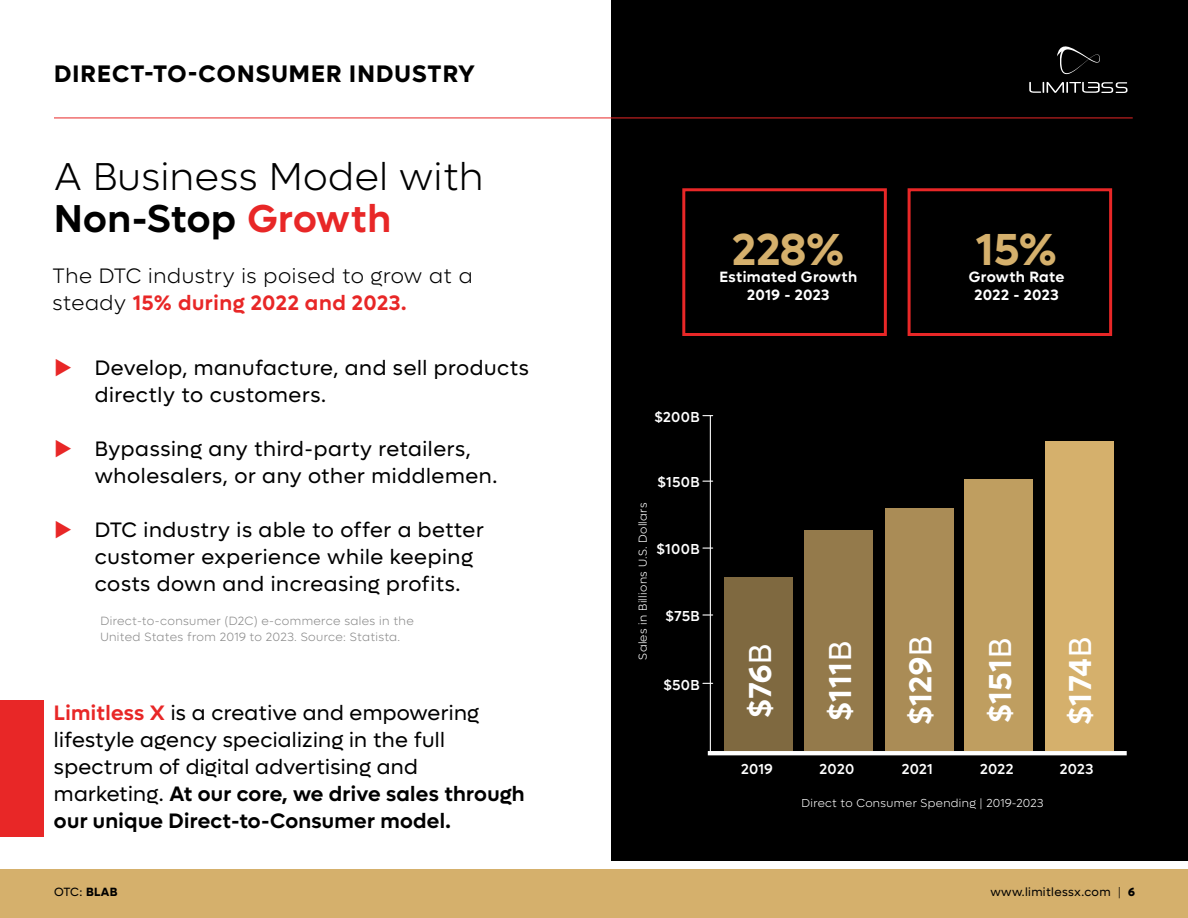
<style>
.page{position:relative;width:1188px;height:918px;background:#fff}
.page>*{position:absolute;margin:0;border:0;box-sizing:border-box;transform-origin:0 0}
.t1{font:600 45px "Lufga";color:#d5b06c}
.t2{font:300 39px/42px "Lufga";letter-spacing:.015em;color:#000}
.t3{font:600 31.95px "Lufga";letter-spacing:.03em;color:#fff}
.t4{font:700 24px "Lufga";letter-spacing:.05em;color:#000}
.t5{font:21px/27px "Lufga";letter-spacing:.03em;color:#000}
.t6{font:300 21px/27px "Lufga";letter-spacing:.03em;color:#000}
.t7{font:600 15px "Lufga";letter-spacing:.02em;color:#fff}
.t8{font:500 14.55px "Lufga";letter-spacing:.02em;color:#fff}
.t9{font:300 12px/16.5px "Lufga";letter-spacing:.03em;color:#8a8a8a}
.t10{font:12px "Lufga";letter-spacing:.03em;color:#000}
.t11{font:300 11.55px "Lufga";letter-spacing:.03em;color:#fff}
.s1{font-weight:600}
.s2{font-weight:600;color:#e82727}
.s3{color:#e82727}
.s4{font-weight:400}
.s5{font-weight:700}
.s6{font-weight:300}
</style>
<div class="page">
<div style="left:0;top:869px;width:1188px;height:49px;background:#d5b06c"></div>
<div style="left:611px;top:0;width:577px;height:861px;background:#000"></div>
<div style="left:724px;top:577px;width:69px;height:174px;background:#7f6940"></div>
<div style="left:805px;top:530px;width:68px;height:221px;background:#947a4b"></div>
<div style="left:885px;top:508px;width:68px;height:243px;background:#aa8c56"></div>
<div style="left:965px;top:479px;width:68px;height:272px;background:#bf9e60"></div>
<div style="left:1045px;top:442px;width:69px;height:309px;background:#d5b06c"></div>
<hr style="left:710px;top:416px;width:1px;height:337px;background:#fff">
<svg style="left:703px;top:614px;width:10px;height:2px"></svg>
<hr style="left:708px;top:751px;width:419px;height:4px;background:#fff">
<hr style="left:54px;top:118px;width:1079px;height:1px;background:#e82727">
<svg style="left:1029px;top:46px;width:99px;height:47px"></svg>
<svg style="left:682px;top:188px;width:205px;height:148px"></svg>
<svg style="left:907px;top:188px;width:206px;height:148px"></svg>
<div style="left:0;top:701px;width:43px;height:136px;background:#e82727"></div>
<p class="t4" style="left:54px;top:59px;width:422px">DIRECT-TO-CONSUMER INDUSTRY</p>
<h2 class="t2" style="left:54px;top:155px;width:431px">A Business Model with<br><span class="s1">Non-Stop</span> <span class="s2">Growth</span></h2>
<p class="t6" style="left:52px;top:263px;width:422px">The DTC industry is poised to grow at a steady <span class="s2">15% during 2022 and 2023.</span></p>
<p class="t5" style="left:95px;top:354px;width:436px;text-indent:-41px"><span class="s3">◆</span> Develop, manufacture, and sell products directly to customers.</p>
<p class="t5" style="left:95px;top:435px;width:404px;text-indent:-41px"><span class="s3">◆</span> Bypassing any third-party retailers, wholesalers, or any other middlemen.</p>
<p class="t5" style="left:95px;top:516px;width:391px;text-indent:-41px"><span class="s3">◆</span> DTC industry is able to offer a better customer experience while keeping costs down and increasing profits.</p>
<p class="t9" style="left:100px;top:613px;width:315px">Direct-to-consumer (D2C) e-commerce sales in the<br>United States from 2019 to 2023. Source: Statista.</p>
<p class="t5" style="left:54px;top:700px;width:472px"><span class="s2">Limitless X</span> is a creative and empowering lifestyle agency specializing in the full spectrum of digital advertising and marketing. <span class="s1">At our core, we drive sales through our unique Direct-to-Consumer model.</span></p>
<h1 class="t1" style="left:732px;top:223px;width:114px">228%</h1>
<p class="t7" style="left:747px;top:286px;width:84px">2019 - 2023</p>
<p class="t7" style="left:719px;top:268px;width:139px">Estimated Growth</p>
<h1 class="t1" style="left:976px;top:223px;width:83px">15%</h1>
<p class="t7" style="left:975px;top:286px;width:85px">2022 - 2023</p>
<p class="t7" style="left:969px;top:268px;width:97px">Growth Rate</p>
<p class="t8" style="left:655px;top:409px;width:47px">$200B</p>
<p class="t11" style="left:636px;top:660px;width:159px;rotate:-90deg">Sales in Billions U.S. Dollars</p>
<p class="t8" style="left:658px;top:474px;width:44px">$150B</p>
<p class="t8" style="left:657px;top:540px;width:45px">$100B</p>
<p class="t8" style="left:666px;top:608px;width:36px">$75B</p>
<p class="t8" style="left:664px;top:676px;width:38px">$50B</p>
<h3 class="t3" style="left:741px;top:718px;width:75px;rotate:-90deg">$76<span class="s4">B</span></h3>
<h3 class="t3" style="left:821px;top:721px;width:81px;rotate:-90deg">$111<span class="s4">B</span></h3>
<h3 class="t3" style="left:902px;top:725px;width:90px;rotate:-90deg">$129<span class="s4">B</span></h3>
<h3 class="t3" style="left:981px;top:723px;width:87px;rotate:-90deg">$151<span class="s4">B</span></h3>
<h3 class="t3" style="left:1061px;top:725px;width:89px;rotate:-90deg">$174<span class="s4">B</span></h3>
<p class="t8" style="left:741px;top:760px;width:33px">2019</p>
<p class="t8" style="left:820px;top:760px;width:36px">2020</p>
<p class="t8" style="left:902px;top:760px;width:33px">2021</p>
<p class="t8" style="left:980px;top:760px;width:35px">2022</p>
<p class="t8" style="left:1060px;top:760px;width:35px">2023</p>
<p class="t11" style="left:802px;top:796px;width:244px">Direct to Consumer Spending | 2019-2023</p>
<p class="t10" style="left:54px;top:885px;width:65px">OTC: <span class="s5">BLAB</span></p>
<p class="t10" style="left:990px;top:885px;width:146px">www.limitlessx.com <span class="s6">|</span> <span class="s5">6</span></p>
</div>
